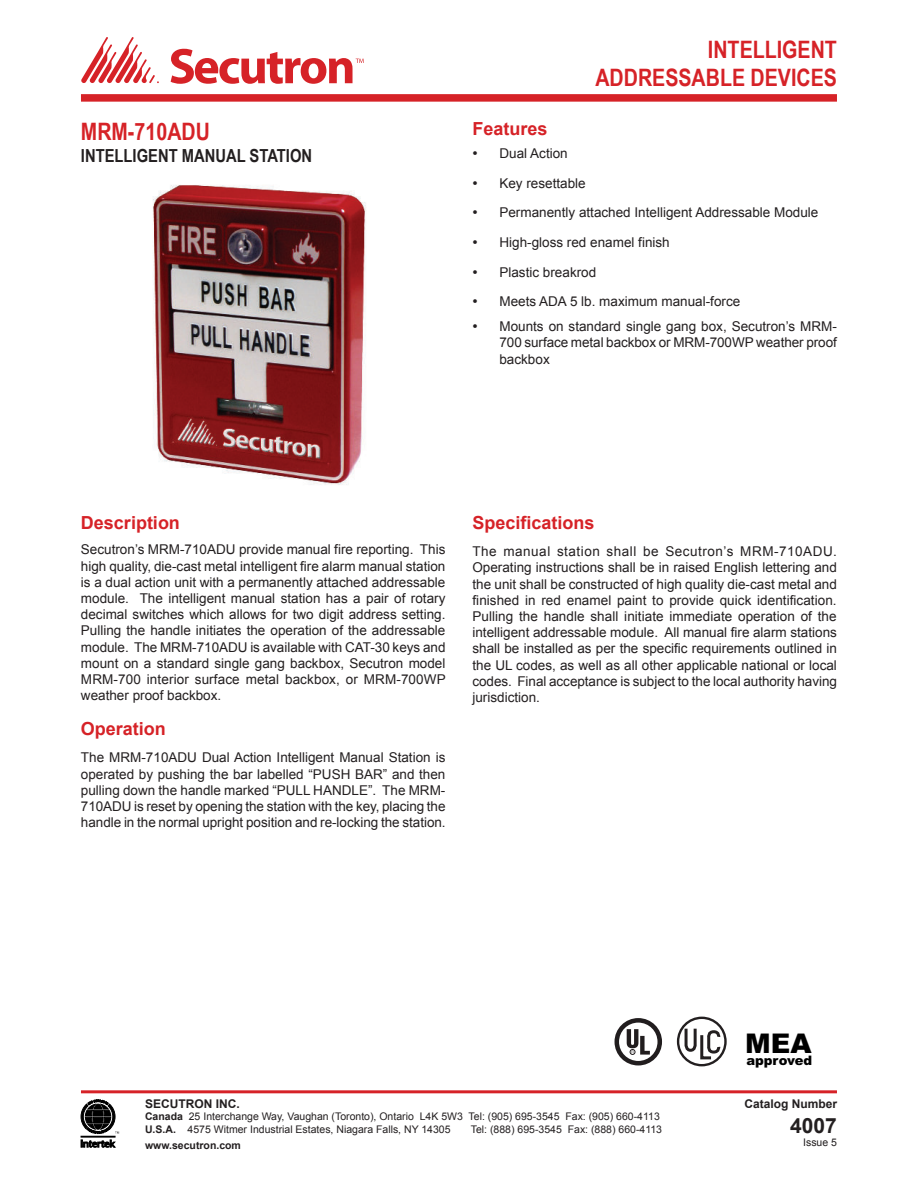
<style>
.page{position:relative;width:918px;height:1188px;background:#fff}
.page>*{position:absolute;margin:0;border:0;box-sizing:border-box;transform-origin:0 0}
.t1{font:900 27.15px "Arial";color:#000}
.t2{font:700 24px/28.8px "Arial Narrow";color:#d62227;text-align:right}
.t3{font:700 21px "Arial";color:#231f20}
.t4{font:700 18px "Arial";color:#d62227}
.t5{font:700 18px "Arial Narrow";color:#231f20}
.t6{font:13.5px/16.2px "Arial";color:#231f20;text-align:justify}
.t7{font:900 13.05px "Arial";color:#000}
.t8{font:700 12px "Arial";color:#231f20}
.t9{font:10.5px/12.6px "Arial";color:#231f20}
.t10{font:700 10.5px "Arial";color:#231f20}
.s1{font-family:"Times New Roman";font-size:15px}
.s2{font-weight:700}
</style>
<div class="page">
<hr style="left:81px;top:1090px;width:756px;height:3px;background:#d62227">
<div style="left:81px;top:94px;width:756px;height:8px;background:#d62227"></div>
<svg style="left:171px;top:49px;width:193px;height:35px"></svg>
<svg style="left:81px;top:37px;width:78px;height:47px"></svg>
<svg style="left:81px;top:1140px;width:34px;height:7px"></svg>
<hr style="left:81px;top:1136px;width:34px;height:1px;background:#000">
<svg style="left:81px;top:1100px;width:38px;height:34px"></svg>
<div style="left:615px;top:1018px;width:47px;height:47px;border:5px solid #211d1e;border-radius:50%"></div>
<svg style="left:627px;top:1029px;width:23px;height:26px"></svg>
<div style="left:677px;top:1017px;width:50px;height:49px;border:2px solid #231f20;border-radius:50%"></div>
<svg style="left:683px;top:1026px;width:39px;height:35px"></svg>
<img style="left:153px;top:185px;width:213px;height:300px">
<h2 class="t2" style="left:81px;top:117px;width:131px">MRM-710ADU</h2>
<h3 class="t5" style="left:81px;top:145px;width:233px">INTELLIGENT MANUAL STATION</h3>
<h2 class="t2" style="left:595px;top:35px;width:243px">INTELLIGENT<br>ADDRESSABLE DEVICES</h2>
<h3 class="t4" style="left:472px;top:122px;width:77px">Features</h3>
<p class="t6" style="left:472px;top:146px;width:97px"><span class="s1">•</span> Dual Action</p>
<p class="t6" style="left:472px;top:176px;width:115px"><span class="s1">•</span> Key resettable</p>
<p class="t6" style="left:472px;top:206px;width:347px"><span class="s1">•</span> Permanently attached Intelligent Addressable Module</p>
<p class="t6" style="left:472px;top:235px;width:199px"><span class="s1">•</span> High-gloss red enamel finish</p>
<p class="t6" style="left:472px;top:265px;width:125px"><span class="s1">•</span> Plastic breakrod</p>
<p class="t6" style="left:472px;top:295px;width:269px"><span class="s1">•</span> Meets ADA 5 lb. maximum manual-force</p>
<p class="t6" style="left:499px;top:320px;width:339px;text-indent:-27px"><span class="s1">•</span> Mounts on standard single gang box, Secutron’s MRM-700 surface metal backbox or MRM-700WP weather proof backbox</p>
<h3 class="t4" style="left:81px;top:516px;width:101px">Description</h3>
<p class="t6" style="left:81px;top:543px;width:366px">Secutron’s MRM-710ADU provide manual fire reporting. This high quality, die-cast metal intelligent fire alarm manual station is a dual action unit with a permanently attached addressable module. The intelligent manual station has a pair of rotary decimal switches which allows for two digit address setting.<br>Pulling the handle initiates the operation of the addressable module. The MRM-710ADU is available with CAT-30 keys and mount on a standard single gang backbox, Secutron model MRM-700 interior surface metal backbox, or MRM-700WP weather proof backbox.</p>
<h3 class="t4" style="left:81px;top:722px;width:87px">Operation</h3>
<p class="t6" style="left:81px;top:751px;width:366px">The MRM-710ADU Dual Action Intelligent Manual Station is operated by pushing the bar labelled “PUSH BAR” and then pulling down the handle marked “PULL HANDLE”. The MRM-710ADU is reset by opening the station with the key, placing the handle in the normal upright position and re-locking the station.</p>
<h3 class="t4" style="left:472px;top:516px;width:124px">Specifications</h3>
<p class="t6" style="left:472px;top:545px;width:366px">The manual station shall be Secutron’s MRM-710ADU.<br>Operating instructions shall be in raised English lettering and the unit shall be constructed of high quality die-cast metal and finished in red enamel paint to provide quick identification.<br>Pulling the handle shall initiate immediate operation of the intelligent addressable module. All manual fire alarm stations shall be installed as per the specific requirements outlined in the UL codes, as well as all other applicable national or local codes. Final acceptance is subject to the local authority having jurisdiction.</p>
<h1 class="t1" style="left:745px;top:1033px;width:68px">MEA</h1>
<p class="t7" style="left:746px;top:1056px;width:67px">approved</p>
<p class="t8" style="left:145px;top:1099px;width:96px">SECUTRON INC.</p>
<p class="t9" style="left:145px;top:1111px;width:516px"><span class="s2">Canada</span> 25 Interchange Way, Vaughan (Toronto), Ontario L4K 5W3 Tel: (905) 695-3545 Fax: (905) 660-4113<br><span class="s2">U.S.A.</span> 4575 Witmer Industrial Estates, Niagara Falls, NY 14305</p>
<p class="t9" style="left:471px;top:1124px;width:193px">Tel: (888) 695-3545 Fax: (888) 660-4113</p>
<p class="t10" style="left:145px;top:1141px;width:97px">www.secutron.com</p>
<p class="t8" style="left:744px;top:1099px;width:94px">Catalog Number</p>
<h3 class="t3" style="left:790px;top:1118px;width:48px">4007</h3>
<p class="t9" style="left:803px;top:1137px;width:35px">Issue 5</p>
</div>
